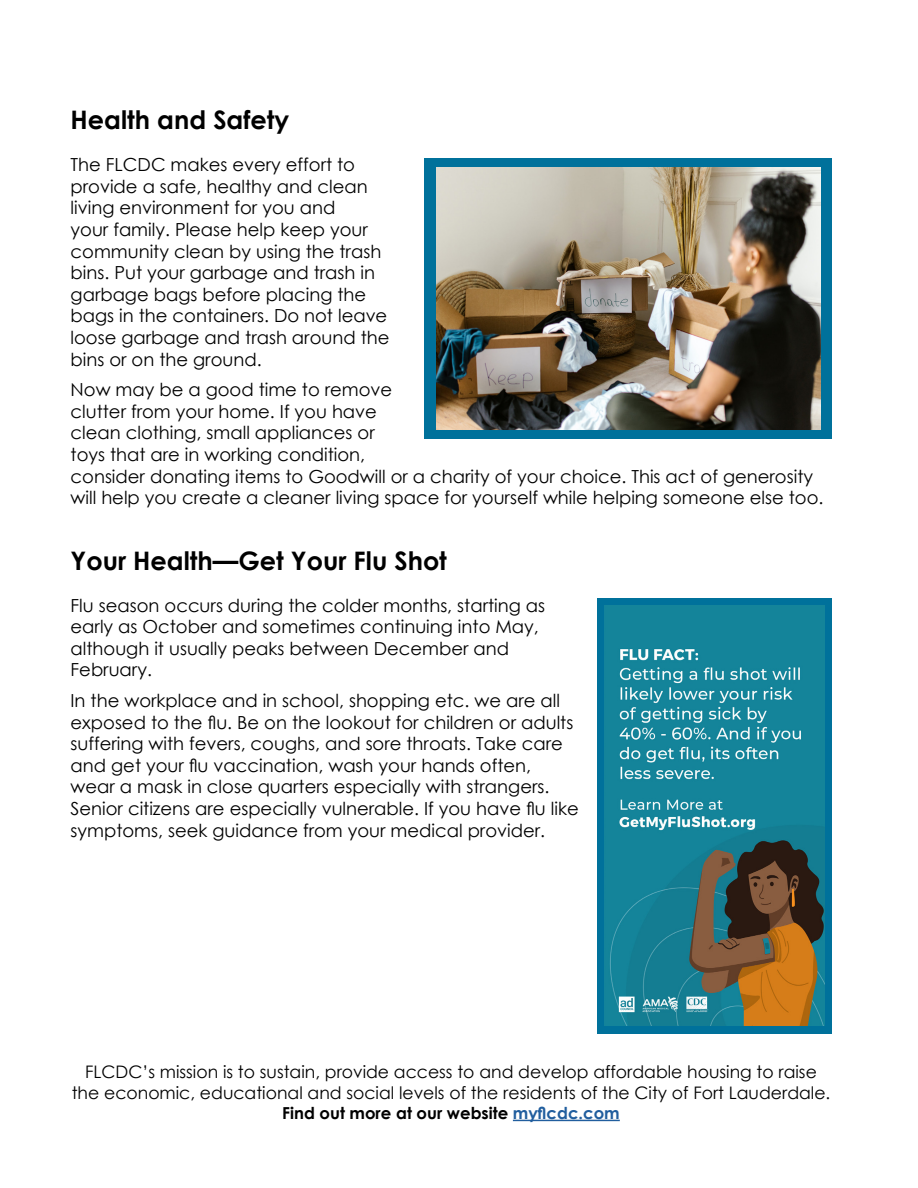
<style>
.page{position:relative;width:918px;height:1188px;background:#fff}
.page>*{position:absolute;margin:0;border:0;box-sizing:border-box;transform-origin:0 0}
.t1{font:700 25.5px "Century Gothic";color:#000}
.t2{font:18px/21.6px "Century Gothic";color:#000}
.t3{font:17.25px/20.7px "Century Gothic";color:#000;text-align:center}
.t4{font:700 16.5px "Century Gothic";color:#000}
.s1{color:#215e9e}
</style>
<div class="page">
<div style="left:424px;top:158px;width:407px;height:281px;background:#00719b"></div>
<img style="left:436px;top:167px;width:384px;height:263px">
<div style="left:597px;top:598px;width:234px;height:435px;background:#00719b"></div>
<img style="left:604px;top:606px;width:221px;height:419px">
<hr style="left:513px;top:1120px;width:107px;height:1px;background:#215e9e">
<h1 class="t1" style="left:71px;top:101px;width:220px">Health and Safety</h1>
<p class="t2" style="left:71px;top:154px;width:320px">The FLCDC makes every effort to provide a safe, healthy and clean living environment for you and<br>your family. Please help keep your community clean by using the trash bins. Put your garbage and trash in garbage bags before placing the bags in the containers. Do not leave loose garbage and trash around the bins or on the ground.</p>
<p class="t2" style="left:71px;top:379px;width:754px">Now may be a good time to remove<br>clutter from your home. If you have<br>clean clothing, small appliances or<br>toys that are in working condition,<br>consider donating items to Goodwill or a charity of your choice. This act of generosity will help you create a cleaner living space for yourself while helping someone else too.</p>
<h1 class="t1" style="left:71px;top:541px;width:378px">Your Health—Get Your Flu Shot</h1>
<p class="t2" style="left:71px;top:594px;width:476px">Flu season occurs during the colder months, starting as early as October and sometimes continuing into May, although it usually peaks between December and February.</p>
<p class="t2" style="left:71px;top:689px;width:510px">In the workplace and in school, shopping etc. we are all exposed to the flu. Be on the lookout for children or adults suffering with fevers, coughs, and sore throats. Take care and get your flu vaccination, wash your hands often, wear a mask in close quarters especially with strangers.<br>Senior citizens are especially vulnerable. If you have flu like symptoms, seek guidance from your medical provider.</p>
<p class="t3" style="left:72px;top:1062px;width:760px">FLCDC’s mission is to sustain, provide access to and develop affordable housing to raise the economic, educational and social levels of the residents of the City of Fort Lauderdale.</p>
<p class="t4" style="left:282px;top:1100px;width:339px">Find out more at our website <span class="s1">myflcdc.com</span></p>
</div>
